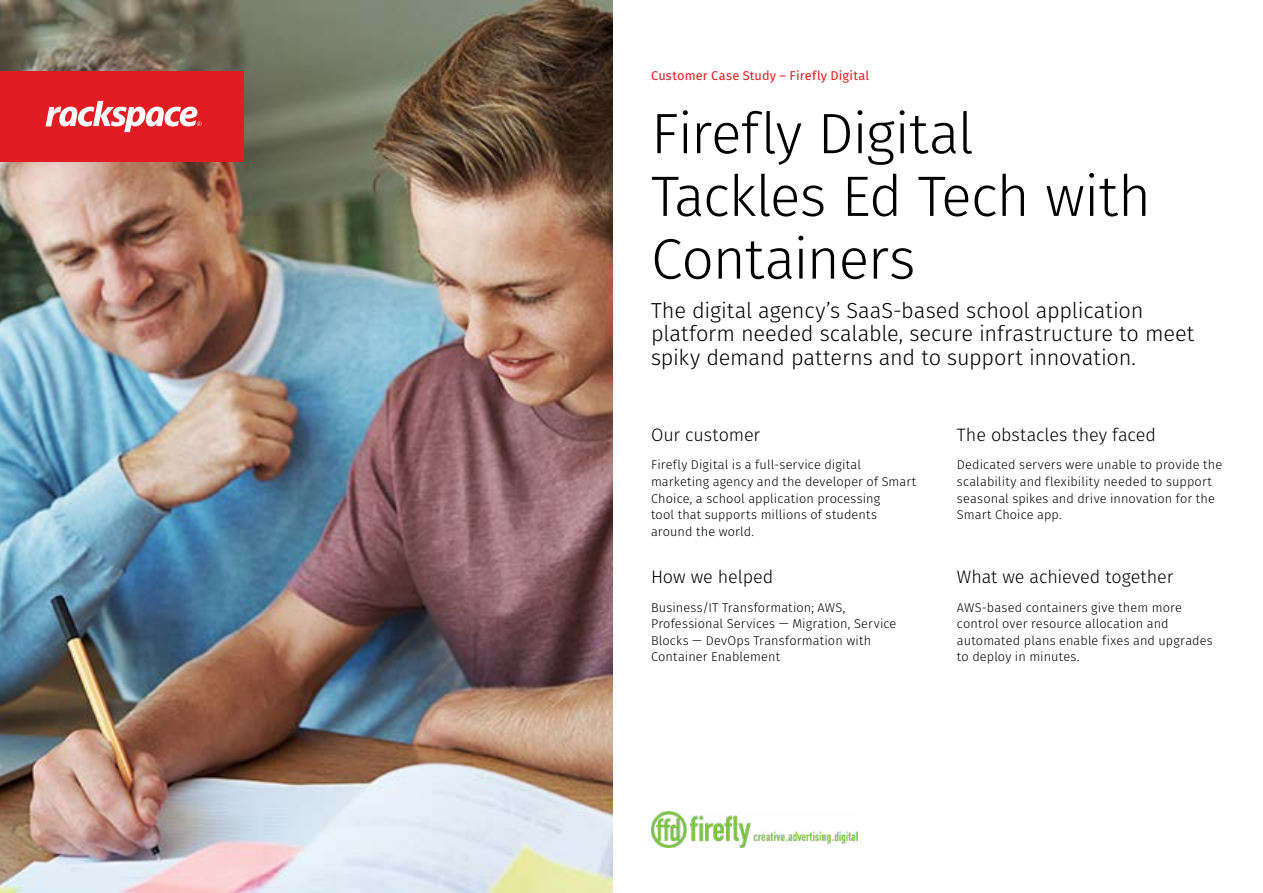
<style>
.page{position:relative;width:1263px;height:893px;background:#fff}
.page>*{position:absolute;margin:0;border:0;box-sizing:border-box;transform-origin:0 0}
.t1{font:300 57px/62.7px "Fira Sans";letter-spacing:-.02em;color:#000}
.t2{font:300 21.75px/23.9px "Fira Sans";letter-spacing:-.01em;color:#000}
.t3{font:300 18px "Fira Sans";letter-spacing:-.005em;color:#000}
.t4{font:300 12.75px/16.5px "Fira Sans";letter-spacing:.01em;color:#000}
.t5{font:12.75px "Fira Sans";letter-spacing:.015em;color:#e21c23}
</style>
<div class="page">
<img style="left:0;top:0;width:612px;height:893px">
<div style="left:0;top:71px;width:243px;height:91px;background:#e21c23"></div>
<svg style="left:46px;top:101px;width:156px;height:31px"></svg>
<img style="left:651px;top:811px;width:207px;height:36px">
<p class="t5" style="left:651px;top:66px;width:220px">Customer Case Study – Firefly Digital</p>
<h1 class="t1" style="left:651px;top:102px;width:502px">Firefly Digital<br>Tackles Ed Tech with<br>Containers</h1>
<h2 class="t2" style="left:651px;top:298px;width:545px">The digital agency’s SaaS-based school application platform needed scalable, secure infrastructure to meet spiky demand patterns and to support innovation.</h2>
<h3 class="t3" style="left:651px;top:422px;width:111px">Our customer</h3>
<p class="t4" style="left:651px;top:457px;width:267px">Firefly Digital is a full-service digital marketing agency and the developer of Smart Choice, a school application processing<br>tool that supports millions of students around the world.</p>
<h3 class="t3" style="left:651px;top:564px;width:124px">How we helped</h3>
<p class="t4" style="left:651px;top:599px;width:247px">Business/IT Transformation; AWS, Professional Services — Migration, Service Blocks — DevOps Transformation with Container Enablement</p>
<h3 class="t3" style="left:957px;top:422px;width:201px">The obstacles they faced</h3>
<p class="t4" style="left:957px;top:457px;width:267px">Dedicated servers were unable to provide the scalability and flexibility needed to support seasonal spikes and drive innovation for the Smart Choice app.</p>
<h3 class="t3" style="left:957px;top:564px;width:218px">What we achieved together</h3>
<p class="t4" style="left:957px;top:599px;width:257px">AWS-based containers give them more control over resource allocation and automated plans enable fixes and upgrades to deploy in minutes.</p>
</div>
